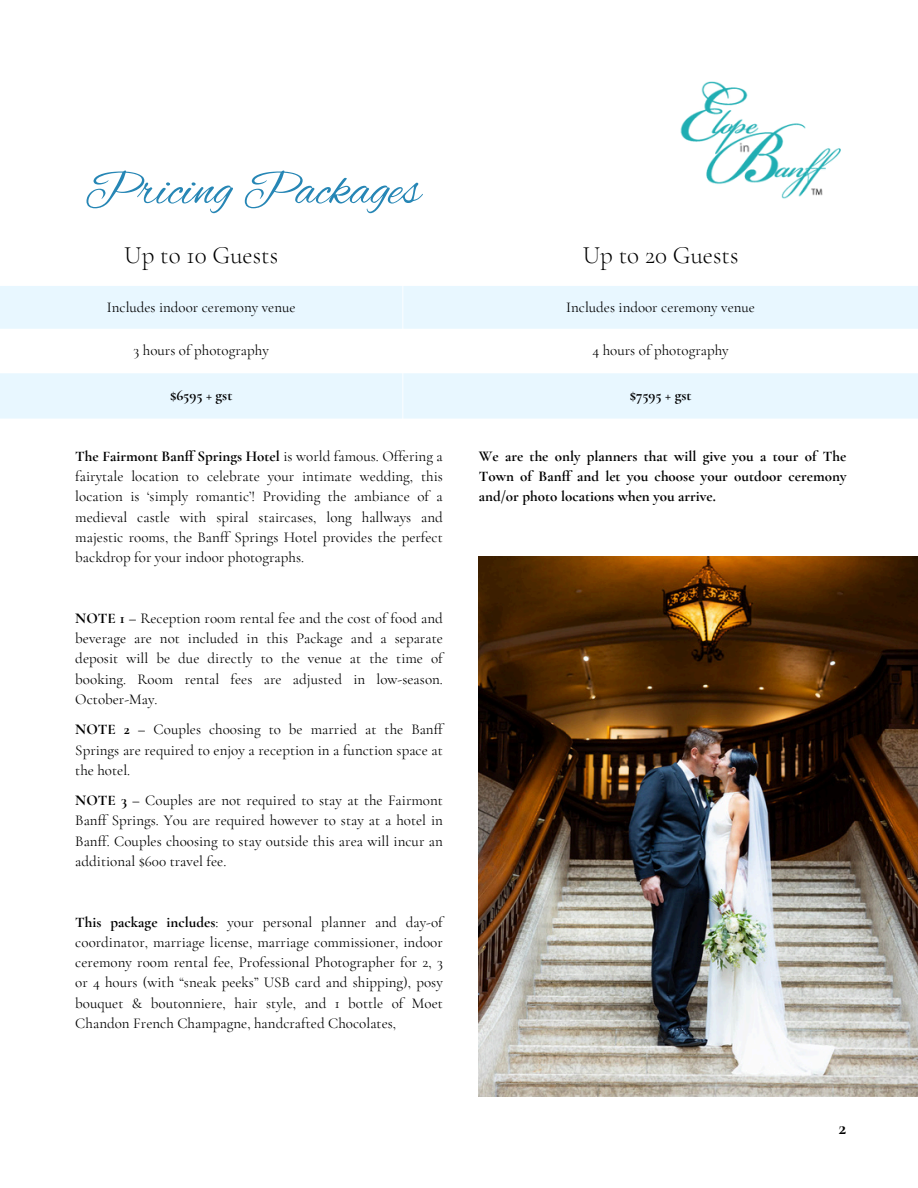
<style>
.page{position:relative;width:918px;height:1188px;background:#fff}
.page>*{position:absolute;margin:0;border:0;box-sizing:border-box;transform-origin:0 0}
.t1{font:50.1px "Alex Brush";color:#2686b5}
.t2{font:300 25.05px "Cormorant Garamond";color:#000}
.t3{font:700 19.5px "Cormorant Garamond";color:#000}
.t4{font:15px/20.2px "Cormorant Garamond";color:#000;text-align:justify}
.t5{font:700 15px/20.2px "Cormorant Garamond";color:#000;text-align:justify}
.s1{font-weight:700}
</style>
<div class="page">
<img style="left:479px;top:556px;width:439px;height:540px">
<img style="left:680px;top:81px;width:161px;height:118px">
<svg style="left:0;top:286px;width:918px;height:133px;fill:#e8f7ff"></svg>
<p class="t1" style="left:84px;top:162px;width:337px">Pricing Packages</p>
<p class="t2" style="left:124px;top:240px;width:155px">Up to 10 Guests</p>
<p class="t2" style="left:583px;top:240px;width:157px">Up to 20 Guests</p>
<p class="t4" style="left:107px;top:297px;width:190px">Includes indoor ceremony venue</p>
<p class="t4" style="left:566px;top:297px;width:190px">Includes indoor ceremony venue</p>
<p class="t4" style="left:134px;top:341px;width:137px">3 hours of photography</p>
<p class="t4" style="left:592px;top:341px;width:138px">4 hours of photography</p>
<p class="t5" style="left:170px;top:385px;width:64px">$6595 + gst</p>
<p class="t5" style="left:630px;top:385px;width:63px">$7595 + gst</p>
<p class="t4" style="left:75px;top:446px;width:369px"><span class="s1">The Fairmont Banff Springs Hotel</span> is world famous. Offering a fairytale location to celebrate your intimate wedding, this location is ‘simply romantic’! Providing the ambiance of a medieval castle with spiral staircases, long hallways and majestic rooms, the Banff Springs Hotel provides the perfect backdrop for your indoor photographs.</p>
<p class="t4" style="left:75px;top:608px;width:369px"><span class="s1">NOTE 1</span> – Reception room rental fee and the cost of food and beverage are not included in this Package and a separate deposit will be due directly to the venue at the time of booking. Room rental fees are adjusted in low-season.<br>October-May.</p>
<p class="t4" style="left:75px;top:719px;width:369px"><span class="s1">NOTE 2</span> – Couples choosing to be married at the Banff Springs are required to enjoy a reception in a function space at the hotel.</p>
<p class="t4" style="left:75px;top:790px;width:369px"><span class="s1">NOTE 3</span> – Couples are not required to stay at the Fairmont Banff Springs. You are required however to stay at a hotel in Banff. Couples choosing to stay outside this area will incur an additional $600 travel fee.</p>
<p class="t4" style="left:75px;top:912px;width:369px"><span class="s1">This package includes</span>: your personal planner and day-of coordinator, marriage license, marriage commissioner, indoor ceremony room rental fee, Professional Photographer for 2, 3 or 4 hours (with “sneak peeks” USB card and shipping), posy bouquet &amp; boutonniere, hair style, and 1 bottle of Moet Chandon French Champagne, handcrafted Chocolates,</p>
<p class="t5" style="left:479px;top:446px;width:369px">We are the only planners that will give you a tour of The Town of Banff and let you choose your outdoor ceremony and/or photo locations when you arrive.</p>
<h2 class="t3" style="left:839px;top:1116px;width:9px">2</h2>
</div>
